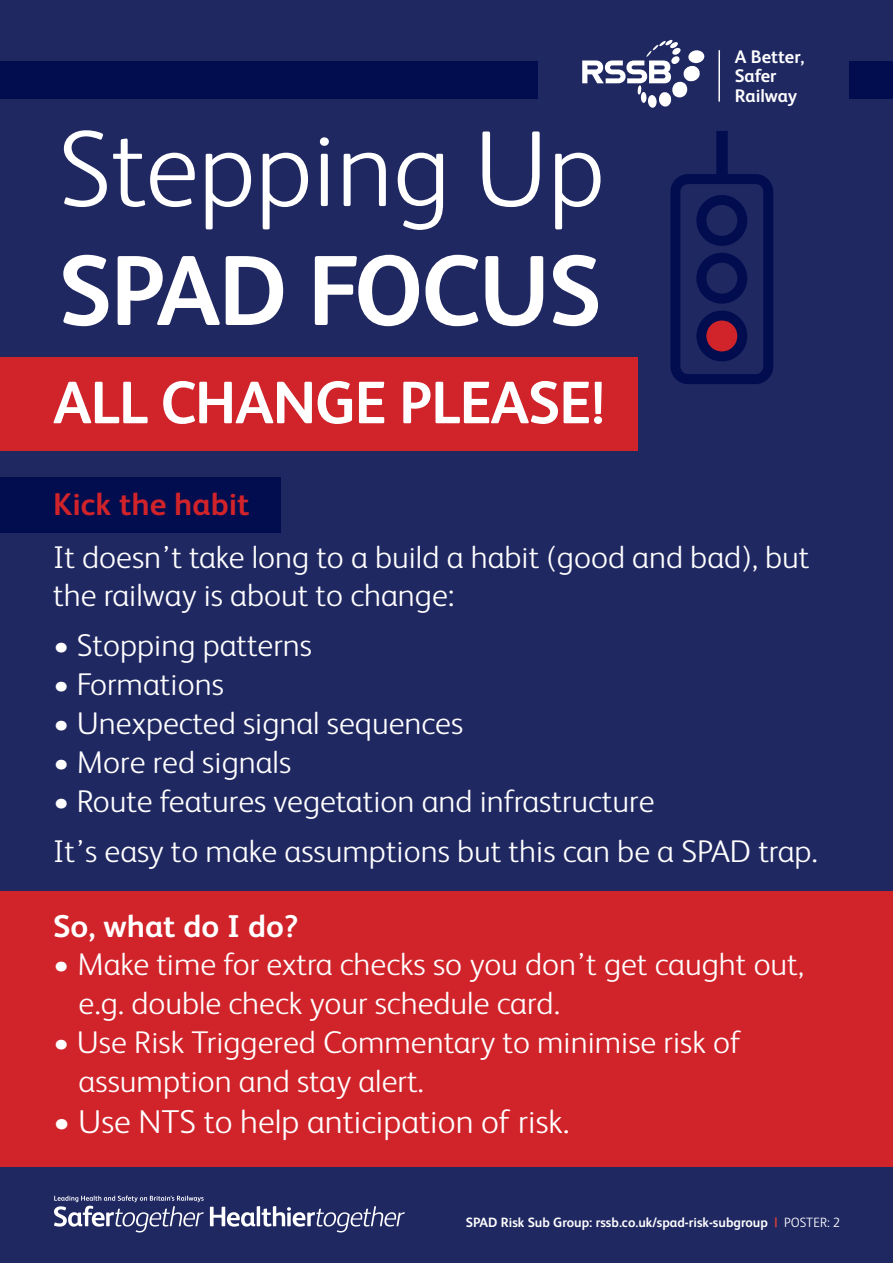
<style>
.page{position:relative;width:893px;height:1263px;background:#202862}
.page>*{position:absolute;margin:0;border:0;box-sizing:border-box;transform-origin:0 0}
.t1{font:300 108.45px "FS Albert";color:#fff}
.t2{font:700 99.6px "FS Albert";letter-spacing:-.02em;color:#fff}
.t3{font:700 60px "FS Albert";letter-spacing:-.02em;color:#fff}
.t4{font:300 33.15px "FS Albert";color:#fff}
.t5{font:300 31.5px/38.8px "FS Albert";color:#fff}
.t6{font:700 31.5px "FS Albert";color:#fff}
.t7{font:700 18.3px/19.6px "FS Albert";color:#fff}
.t8{font:700 13.5px "FS Albert";color:#fff}
.s1{font-weight:700;color:#d1232a}
.s2{font-weight:700}
.s3{color:#d53f33}
.s4{font-weight:300}
</style>
<div class="page">
<div style="left:688px;top:50px;width:16px;height:13px;background:#fff;border-radius:50%"></div>
<svg style="left:582px;top:40px;width:119px;height:68px"></svg>
<hr style="left:718px;top:50px;width:2px;height:52px;background:#fff">
<div style="left:0;top:61px;width:538px;height:38px;background:#010d4f"></div>
<div style="left:849px;top:61px;width:44px;height:38px;background:#010d4f"></div>
<div style="left:670px;top:174px;width:103px;height:210px;border:10px solid #010d4f;border-radius:13px"></div>
<div style="left:696px;top:195px;width:51px;height:51px;border:10px solid #010d4f;border-radius:50%"></div>
<div style="left:696px;top:253px;width:51px;height:51px;border:10px solid #010d4f;border-radius:50%"></div>
<svg style="left:701px;top:315px;width:41px;height:41px"></svg>
<div style="left:696px;top:310px;width:51px;height:51px;border:10px solid #010d4f;border-radius:50%"></div>
<div style="left:716px;top:131px;width:12px;height:45px;background:#010d4f"></div>
<div style="left:0;top:477px;width:281px;height:56px;background:#010d4f"></div>
<div style="left:0;top:891px;width:893px;height:276px;background:#d1232a"></div>
<div style="left:0;top:357px;width:638px;height:93px;background:#d1232a"></div>
<svg style="left:210px;top:1206px;width:195px;height:26px"></svg>
<svg style="left:54px;top:1195px;width:150px;height:37px"></svg>
<p class="t1" style="left:59px;top:98px;width:548px">Stepping Up</p>
<p class="t2" style="left:59px;top:223px;width:545px">SPAD FOCUS</p>
<p class="t3" style="left:53px;top:362px;width:553px">ALL CHANGE PLEASE!</p>
<p class="t7" style="left:735px;top:46px;width:71px">A Better,<br>Safer<br>Railway</p>
<p class="t5" style="left:53px;top:476px;width:758px;line-height:52.5px"><span class="s1">Kick the habit<br></span>It doesn’t take long to a build a habit (good and bad), but</p>
<p class="t5" style="left:53px;top:575px;width:403px">the railway is about to change:</p>
<p class="t5" style="left:53px;top:625px;width:260px">• Stopping patterns</p>
<p class="t5" style="left:53px;top:663px;width:172px">• Formations</p>
<p class="t5" style="left:53px;top:702px;width:412px">• Unexpected signal sequences</p>
<p class="t5" style="left:53px;top:741px;width:240px">• More red signals</p>
<p class="t5" style="left:53px;top:780px;width:603px">• Route features vegetation and infrastructure</p>
<p class="t5" style="left:53px;top:830px;width:766px">It’s easy to make assumptions but this can be a SPAD trap.</p>
<p class="t6" style="left:53px;top:904px;width:247px">So, what do I do?</p>
<p class="t5" style="left:79px;top:944px;width:727px;text-indent:-26px"><span class="s2">•</span> Make time for extra checks so you don’t get caught out, e.g. double check your schedule card.</p>
<p class="t5" style="left:79px;top:1021px;width:664px;text-indent:-26px">• Use Risk Triggered Commentary to minimise risk of assumption and stay alert.</p>
<p class="t4" style="left:53px;top:1099px;width:518px">• Use NTS to help anticipation of risk.</p>
<p class="t8" style="left:466px;top:1213px;width:376px">SPAD Risk Sub Group: rssb.co.uk/spad-risk-subgroup <span class="s3">|</span> <span class="s4">POSTER: 2</span></p>
</div>
